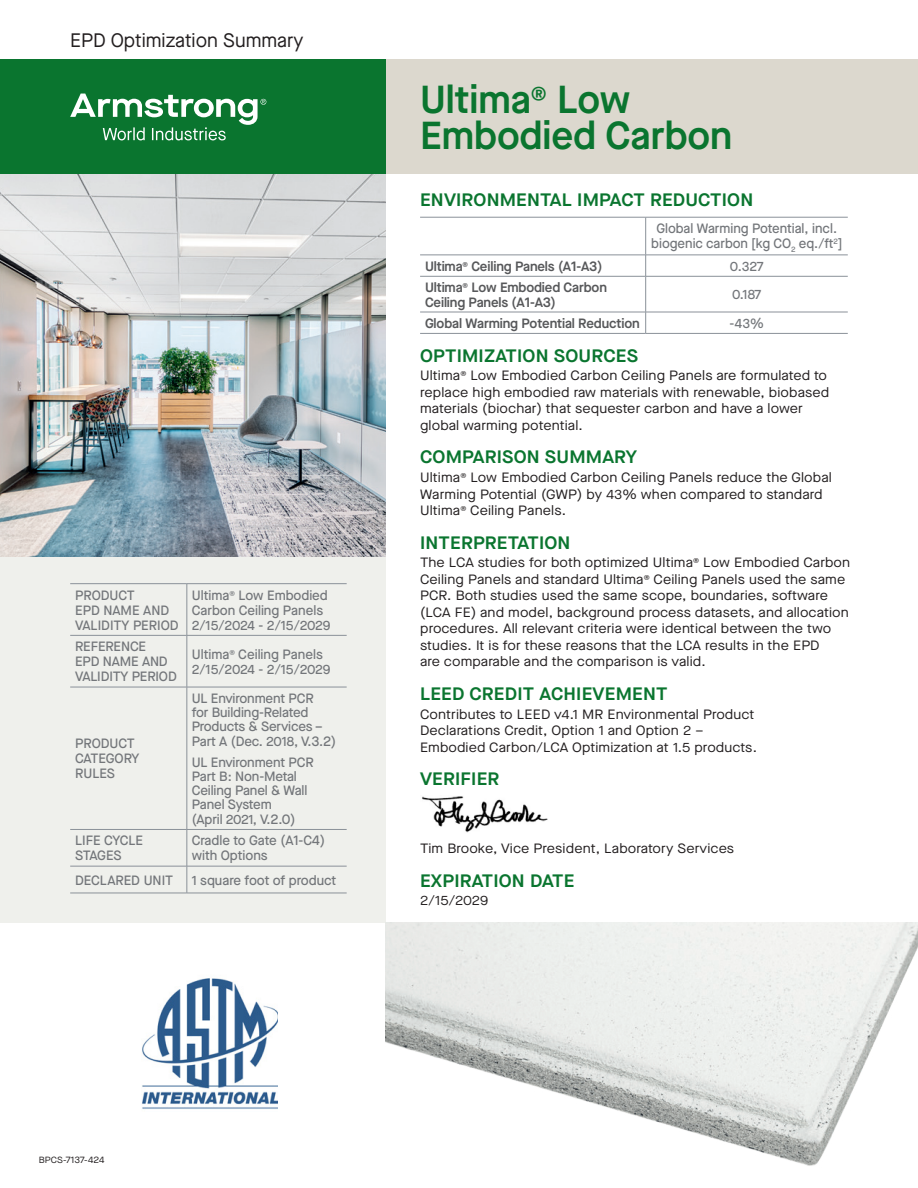
<style>
.page{position:relative;width:918px;height:1188px;background:#fff}
.page>*{position:absolute;margin:0;border:0;box-sizing:border-box;transform-origin:0 0}
.t1{font:600 39px/36px "Maison Neue";color:#0a752f}
.t2{font:19.5px "Maison Neue";color:#231f20}
.Subhead_24{font:600 18px "Maison Neue";letter-spacing:.01em;color:#0a752f;scale:1.06 1}
.Body_Text_24{font:13.5px/16.5px "Maison Neue";letter-spacing:.01em;color:#231f20;scale:1.07 1}
.Chart_Body_24{font:500 13.5px/15px "Maison Neue";letter-spacing:-.01em;color:#73767a}
.Chart_Head_24{font:600 13.5px/15px "Maison Neue";letter-spacing:-.01em;color:#57585a}
.Chart_Body_centered_24{font:500 13.5px "Maison Neue";color:#73767a}
.Body_Text_24-2{font:9px "Maison Neue";color:#231f20;scale:1.07 1}
</style>
<div class="page">
<div style="left:0;top:210px;width:386px;height:713px;background:#eff0ec"></div>
<img style="left:0;top:174px;width:386px;height:382px">
<div style="left:0;top:59px;width:918px;height:114px;background:#dcd8ce"></div>
<div style="left:0;top:60px;width:386px;height:114px;background:#0a752f"></div>
<svg style="left:70px;top:94px;width:196px;height:46px"></svg>
<hr style="left:70px;top:583px;width:117px;height:1px;background:#8a9199">
<hr style="left:187px;top:583px;width:160px;height:1px;background:#8a9199">
<hr style="left:70px;top:635px;width:117px;height:1px;background:#8a9199">
<hr style="left:187px;top:635px;width:160px;height:1px;background:#8a9199">
<hr style="left:70px;top:687px;width:117px;height:1px;background:#8a9199">
<hr style="left:187px;top:687px;width:160px;height:1px;background:#8a9199">
<hr style="left:70px;top:829px;width:117px;height:1px;background:#8a9199">
<hr style="left:187px;top:829px;width:160px;height:1px;background:#8a9199">
<hr style="left:70px;top:866px;width:117px;height:1px;background:#8a9199">
<hr style="left:187px;top:866px;width:160px;height:1px;background:#8a9199">
<hr style="left:70px;top:893px;width:117px;height:1px;background:#8a9199">
<hr style="left:187px;top:893px;width:160px;height:1px;background:#8a9199">
<hr style="left:187px;top:584px;width:1px;height:51px;background:#8a9199">
<hr style="left:187px;top:636px;width:1px;height:51px;background:#8a9199">
<hr style="left:187px;top:687px;width:1px;height:142px;background:#8a9199">
<hr style="left:187px;top:830px;width:1px;height:36px;background:#8a9199">
<svg style="left:187px;top:866px;width:1px;height:27px"></svg>
<img style="left:386px;top:922px;width:532px;height:244px">
<img style="left:142px;top:978px;width:136px;height:131px">
<hr style="left:420px;top:217px;width:226px;height:1px;background:#8a9199">
<hr style="left:646px;top:217px;width:202px;height:1px;background:#8a9199">
<hr style="left:420px;top:255px;width:226px;height:1px;background:#8a9199">
<hr style="left:646px;top:255px;width:202px;height:1px;background:#8a9199">
<hr style="left:420px;top:276px;width:226px;height:1px;background:#8a9199">
<hr style="left:646px;top:276px;width:202px;height:1px;background:#8a9199">
<hr style="left:420px;top:312px;width:226px;height:1px;background:#8a9199">
<hr style="left:646px;top:312px;width:202px;height:1px;background:#8a9199">
<hr style="left:420px;top:333px;width:226px;height:1px;background:#8a9199">
<hr style="left:646px;top:333px;width:202px;height:1px;background:#8a9199">
<hr style="left:645px;top:217px;width:1px;height:38px;background:#8a9199">
<svg style="left:645px;top:255px;width:1px;height:21px"></svg>
<hr style="left:645px;top:276px;width:1px;height:36px;background:#8a9199">
<svg style="left:645px;top:312px;width:1px;height:21px"></svg>
<img style="left:422px;top:796px;width:126px;height:37px">
<p class="t2" style="left:70px;top:27px;width:235px">EPD Optimization Summary</p>
<p class="Chart_Body_24" style="left:75px;top:587px;width:105px">PRODUCT<br>EPD NAME AND<br>VALIDITY PERIOD</p>
<p class="Chart_Body_24" style="left:192px;top:587px;width:140px">Ultima<sup>®</sup> Low Embodied<br>Carbon Ceiling Panels<br>2/15/2024 - 2/15/2029</p>
<p class="Chart_Body_24" style="left:75px;top:639px;width:103px">REFERENCE<br>EPD NAME AND<br>VALIDITY PERIOD</p>
<p class="Chart_Body_24" style="left:192px;top:646px;width:140px">Ultima<sup>®</sup> Ceiling Panels<br>2/15/2024 - 2/15/2029</p>
<p class="Chart_Body_24" style="left:75px;top:736px;width:66px">PRODUCT<br>CATEGORY<br>RULES</p>
<p class="Chart_Body_24" style="left:192px;top:691px;width:146px;line-height:14.2px">UL Environment PCR<br>for Building-Related<br>Products &amp; Services –<br>Part A (Dec. 2018, V.3.2)</p>
<p class="Chart_Body_24" style="left:192px;top:755px;width:123px;line-height:14.2px">UL Environment PCR<br>Part B: Non-Metal<br>Ceiling Panel &amp; Wall<br>Panel System<br>(April 2021, V.2.0)</p>
<p class="Chart_Body_24" style="left:75px;top:833px;width:70px">LIFE CYCLE<br>STAGES</p>
<p class="Chart_Body_24" style="left:192px;top:833px;width:135px">Cradle to Gate (A1-C4) with Options</p>
<p class="Chart_Body_24" style="left:75px;top:872px;width:100px">DECLARED UNIT</p>
<p class="Chart_Body_24" style="left:192px;top:872px;width:146px">1 square foot of product</p>
<p class="t1" style="left:420px;top:80px;width:314px">Ultima<sup>®</sup> Low<br>Embodied Carbon</p>
<p class="Subhead_24" style="left:420px;top:187px;width:316px">ENVIRONMENTAL IMPACT REDUCTION</p>
<p class="Chart_Body_24" style="left:651px;top:220px;width:192px;text-align:center">Global Warming Potential, incl. biogenic carbon [kg CO<sub>2</sub> eq./ft<sup>2</sup>]</p>
<p class="Chart_Head_24" style="left:425px;top:258px;width:179px">Ultima<sup>®</sup> Ceiling Panels (A1-A3)</p>
<p class="Chart_Body_centered_24" style="left:730px;top:257px;width:35px">0.327</p>
<p class="Chart_Head_24" style="left:425px;top:279px;width:183px">Ultima<sup>®</sup> Low Embodied Carbon<br>Ceiling Panels (A1-A3)</p>
<p class="Chart_Body_centered_24" style="left:732px;top:285px;width:31px">0.187</p>
<p class="Chart_Head_24" style="left:425px;top:315px;width:216px">Global Warming Potential Reduction</p>
<p class="Chart_Body_centered_24" style="left:730px;top:314px;width:36px">-43%</p>
<p class="Subhead_24" style="left:420px;top:343px;width:207px">OPTIMIZATION SOURCES</p>
<p class="Body_Text_24" style="left:420px;top:367px;width:384px">Ultima<sup>®</sup> Low Embodied Carbon Ceiling Panels are formulated to replace high embodied raw materials with renewable, biobased materials (biochar) that sequester carbon and have a lower global warming potential.</p>
<p class="Subhead_24" style="left:420px;top:445px;width:206px">COMPARISON SUMMARY</p>
<p class="Body_Text_24" style="left:420px;top:469px;width:386px">Ultima<sup>®</sup> Low Embodied Carbon Ceiling Panels reduce the Global<br>Warming Potential (GWP) by 43% when compared to standard<br>Ultima<sup>®</sup> Ceiling Panels.</p>
<p class="Subhead_24" style="left:420px;top:530px;width:143px">INTERPRETATION</p>
<p class="Body_Text_24" style="left:420px;top:554px;width:404px">The LCA studies for both optimized Ultima<sup>®</sup> Low Embodied Carbon Ceiling Panels and standard Ultima<sup>®</sup> Ceiling Panels used the same PCR. Both studies used the same scope, boundaries, software (LCA FE) and model, background process datasets, and allocation procedures. All relevant criteria were identical between the two studies. It is for these reasons that the LCA results in the EPD<br>are comparable and the comparison is valid.</p>
<p class="Subhead_24" style="left:420px;top:681px;width:235px">LEED CREDIT ACHIEVEMENT</p>
<p class="Body_Text_24" style="left:420px;top:705px;width:316px">Contributes to LEED v4.1 MR Environmental Product<br>Declarations Credit, Option 1 and Option 2 –<br>Embodied Carbon/LCA Optimization at 1.5 products.</p>
<p class="Subhead_24" style="left:420px;top:766px;width:76px">VERIFIER</p>
<p class="Body_Text_24" style="left:420px;top:840px;width:295px">Tim Brooke, Vice President, Laboratory Services</p>
<p class="Subhead_24" style="left:420px;top:868px;width:147px">EXPIRATION DATE</p>
<p class="Body_Text_24" style="left:420px;top:892px;width:65px">2/15/2029</p>
<p class="Body_Text_24-2" style="left:39px;top:1154px;width:63px">BPCS-7137-424</p>
</div>
